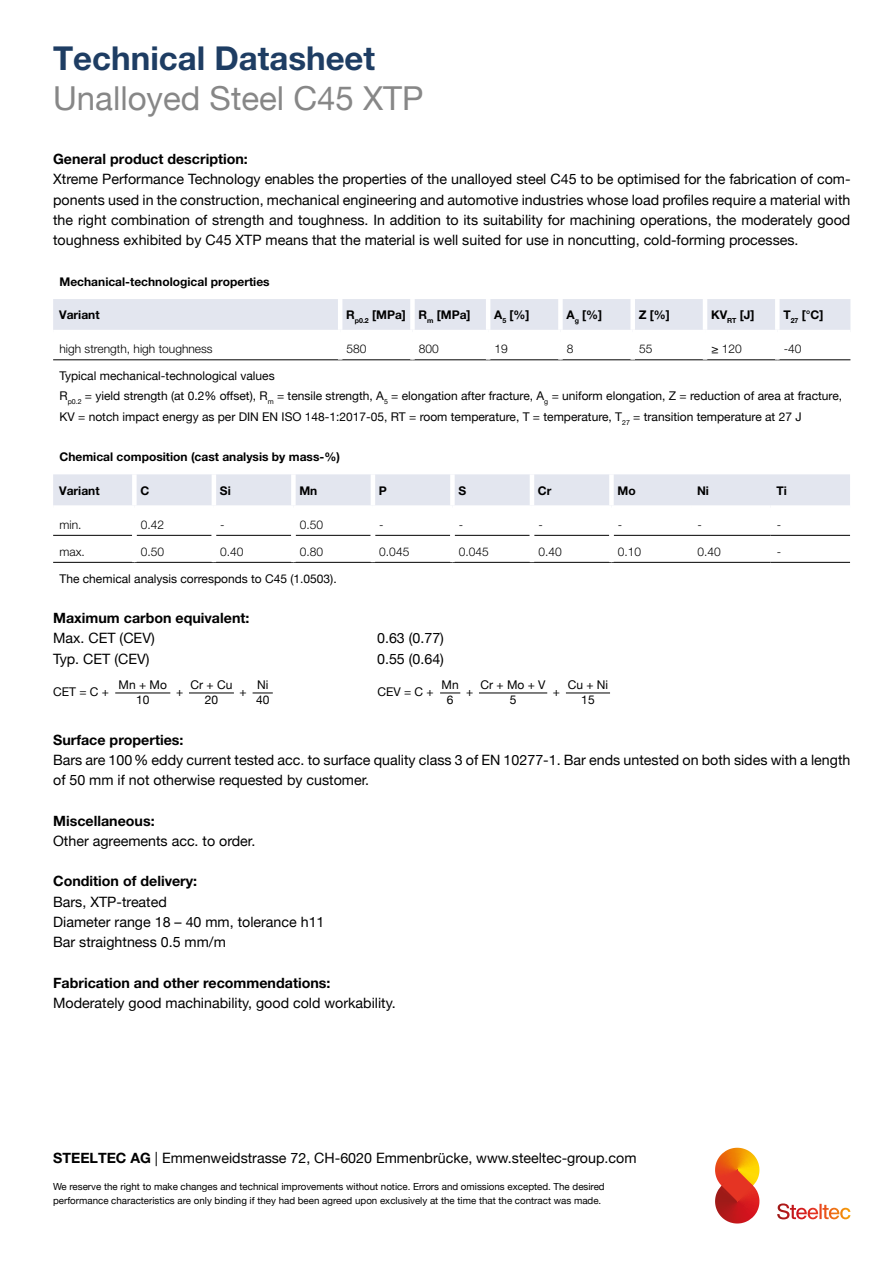
<style>
.page{position:relative;width:893px;height:1263px;background:#fff}
.page>*{position:absolute;margin:0;border:0;box-sizing:border-box;transform-origin:0 0}
.t1{font:33px "Helvetica Neue";color:#878787}
.t2{font:700 33px "Helvetica Neue LT Pro";color:#1e3d63}
.t3{font:14.25px/20.2px "Helvetica Neue";color:#000}
.t4{font:700 14.25px "Helvetica Neue LT Pro";color:#000}
.t5{font:12px/20.2px "Helvetica Neue";color:#000}
.t6{font:700 12px "Helvetica Neue LT Pro";color:#000}
.t7{font:300 12px "Helvetica Neue LT Pro";color:#000}
.t8{font:9.75px/13.5px "Helvetica Neue";color:#000}
.s1{font-family:"Helvetica Neue LT Pro";font-weight:700}
</style>
<div class="page">
<svg style="left:715px;top:1148px;width:38px;height:53px;background:#e66c2b"></svg>
<svg style="left:777px;top:1203px;width:73px;height:16px"></svg>
<div style="left:53px;top:299px;width:797px;height:31px;background:#e3e6ef"></div>
<hr style="left:53px;top:360px;width:287px;height:1px;background:#000">
<hr style="left:340px;top:360px;width:72px;height:1px;background:#000">
<hr style="left:412px;top:360px;width:76px;height:1px;background:#000">
<hr style="left:488px;top:360px;width:72px;height:1px;background:#000">
<hr style="left:560px;top:360px;width:73px;height:1px;background:#000">
<hr style="left:633px;top:360px;width:72px;height:1px;background:#000">
<hr style="left:705px;top:360px;width:72px;height:1px;background:#000">
<hr style="left:777px;top:360px;width:73px;height:1px;background:#000">
<hr style="left:338px;top:299px;width:4px;height:31px;background:#fff">
<div style="left:410px;top:299px;width:5px;height:31px;background:#fff"></div>
<hr style="left:486px;top:299px;width:4px;height:31px;background:#fff">
<div style="left:558px;top:299px;width:5px;height:31px;background:#fff"></div>
<div style="left:630px;top:299px;width:5px;height:31px;background:#fff"></div>
<hr style="left:703px;top:299px;width:4px;height:31px;background:#fff">
<div style="left:775px;top:299px;width:5px;height:31px;background:#fff"></div>
<hr style="left:115px;top:693px;width:55px;height:1px;background:#000">
<svg style="left:440px;top:693px;width:20px;height:1px"></svg>
<hr style="left:479px;top:693px;width:68px;height:1px;background:#000">
<hr style="left:566px;top:693px;width:44px;height:1px;background:#000">
<hr style="left:189px;top:693px;width:45px;height:1px;background:#000">
<svg style="left:253px;top:693px;width:20px;height:1px"></svg>
<div style="left:53px;top:474px;width:797px;height:31px;background:#e3e6ef"></div>
<hr style="left:53px;top:535px;width:79px;height:1px;background:#000">
<hr style="left:137px;top:535px;width:75px;height:1px;background:#000">
<hr style="left:216px;top:535px;width:75px;height:1px;background:#000">
<hr style="left:296px;top:535px;width:75px;height:1px;background:#000">
<hr style="left:375px;top:535px;width:75px;height:1px;background:#000">
<hr style="left:455px;top:535px;width:75px;height:1px;background:#000">
<hr style="left:534px;top:535px;width:75px;height:1px;background:#000">
<hr style="left:614px;top:535px;width:77px;height:1px;background:#000">
<hr style="left:691px;top:535px;width:79px;height:1px;background:#000">
<hr style="left:770px;top:535px;width:80px;height:1px;background:#000">
<hr style="left:53px;top:562px;width:81px;height:1px;background:#000">
<hr style="left:134px;top:562px;width:80px;height:1px;background:#000">
<hr style="left:214px;top:562px;width:79px;height:1px;background:#000">
<hr style="left:293px;top:562px;width:80px;height:1px;background:#000">
<hr style="left:373px;top:562px;width:79px;height:1px;background:#000">
<hr style="left:452px;top:562px;width:80px;height:1px;background:#000">
<hr style="left:532px;top:562px;width:79px;height:1px;background:#000">
<hr style="left:611px;top:562px;width:80px;height:1px;background:#000">
<hr style="left:691px;top:562px;width:79px;height:1px;background:#000">
<hr style="left:770px;top:562px;width:80px;height:1px;background:#000">
<div style="left:132px;top:474px;width:5px;height:31px;background:#fff"></div>
<hr style="left:212px;top:474px;width:4px;height:31px;background:#fff">
<div style="left:291px;top:474px;width:5px;height:31px;background:#fff"></div>
<hr style="left:371px;top:474px;width:4px;height:31px;background:#fff">
<div style="left:450px;top:474px;width:5px;height:31px;background:#fff"></div>
<hr style="left:530px;top:474px;width:4px;height:31px;background:#fff">
<div style="left:609px;top:474px;width:5px;height:31px;background:#fff"></div>
<h1 class="t2" style="left:53px;top:37px;width:324px">Technical Datasheet</h1>
<h1 class="t1" style="left:53px;top:79px;width:372px">Unalloyed Steel C45 XTP</h1>
<p class="t4" style="left:53px;top:150px;width:196px">General product description:</p>
<p class="t3" style="left:53px;top:169px;width:799px;text-align:justify">Xtreme Performance Technology enables the properties of the unalloyed steel C45 to be optimised for the fabrication of com&shy;ponents used in the construction, mechanical engineering and automotive industries whose load profiles require a material with the right combination of strength and toughness. In addition to its suitability for machining operations, the moderately good toughness exhibited by C45 XTP means that the material is well suited for use in noncutting, cold-forming processes.</p>
<p class="t6" style="left:60px;top:274px;width:212px">Mechanical-technological properties</p>
<p class="t6" style="left:59px;top:308px;width:42px">Variant</p>
<p class="t6" style="left:346px;top:308px;width:126px">R<sub>p0.2</sub> [MPa] R<sub>m</sub> [MPa]</p>
<p class="t6" style="left:494px;top:308px;width:37px">A<sub>5</sub> [%]</p>
<p class="t6" style="left:566px;top:308px;width:37px">A<sub>g</sub> [%]</p>
<p class="t6" style="left:639px;top:308px;width:33px">Z [%]</p>
<p class="t6" style="left:711px;top:308px;width:45px">KV<sub>RT</sub> [J]</p>
<p class="t6" style="left:783px;top:308px;width:42px">T<sub>27</sub> [°C]</p>
<p class="t7" style="left:60px;top:341px;width:155px">high strength, high toughness</p>
<p class="t7" style="left:347px;top:341px;width:22px">580</p>
<p class="t7" style="left:419px;top:341px;width:22px">800</p>
<p class="t7" style="left:495px;top:341px;width:15px">19</p>
<p class="t7" style="left:567px;top:341px;width:8px">8</p>
<p class="t7" style="left:639px;top:341px;width:15px">55</p>
<p class="t7" style="left:711px;top:341px;width:32px">≥ 120</p>
<p class="t7" style="left:784px;top:341px;width:19px">-40</p>
<p class="t5" style="left:60px;top:365px;width:784px">Typical mechanical-technological values<br>R<sub>p0.2</sub> = yield strength (at 0.2% offset), R<sub>m</sub> = tensile strength, A<sub>5</sub> = elongation after fracture, A<sub>g</sub> = uniform elongation, Z = reduction of area at fracture,<br>KV = notch impact energy as per DIN EN ISO 148-1:2017-05, RT = room temperature, T = temperature, T<sub>27</sub> = transition temperature at 27 J</p>
<p class="t6" style="left:60px;top:449px;width:282px">Chemical composition (cast analysis by mass-%)</p>
<p class="t6" style="left:59px;top:483px;width:42px">Variant</p>
<p class="t6" style="left:140px;top:483px;width:10px">C</p>
<p class="t6" style="left:220px;top:483px;width:12px">Si</p>
<p class="t6" style="left:299px;top:483px;width:19px">Mn</p>
<p class="t6" style="left:379px;top:483px;width:10px">P</p>
<p class="t6" style="left:458px;top:483px;width:9px">S</p>
<p class="t6" style="left:538px;top:483px;width:15px">Cr</p>
<p class="t6" style="left:617px;top:483px;width:20px">Mo</p>
<p class="t6" style="left:697px;top:483px;width:13px">Ni</p>
<p class="t6" style="left:776px;top:483px;width:12px">Ti</p>
<p class="t7" style="left:60px;top:517px;width:23px">min.</p>
<p class="t7" style="left:141px;top:517px;width:25px">0.42</p>
<p class="t7" style="left:220px;top:517px;width:6px">-</p>
<p class="t7" style="left:300px;top:517px;width:25px">0.50</p>
<p class="t7" style="left:379px;top:517px;width:6px">-</p>
<p class="t7" style="left:459px;top:517px;width:6px">-</p>
<p class="t7" style="left:538px;top:517px;width:6px">-</p>
<p class="t7" style="left:618px;top:517px;width:6px">-</p>
<p class="t7" style="left:697px;top:517px;width:6px">-</p>
<p class="t7" style="left:777px;top:517px;width:6px">-</p>
<p class="t7" style="left:60px;top:544px;width:27px">max.</p>
<p class="t7" style="left:141px;top:544px;width:25px">0.50</p>
<p class="t7" style="left:220px;top:544px;width:25px">0.40</p>
<p class="t7" style="left:300px;top:544px;width:25px">0.80</p>
<p class="t7" style="left:379px;top:544px;width:32px">0.045</p>
<p class="t7" style="left:459px;top:544px;width:32px">0.045</p>
<p class="t7" style="left:538px;top:544px;width:25px">0.40</p>
<p class="t7" style="left:618px;top:544px;width:25px">0.10</p>
<p class="t7" style="left:697px;top:544px;width:25px">0.40</p>
<p class="t7" style="left:777px;top:544px;width:6px">-</p>
<p class="t5" style="left:60px;top:568px;width:279px">The chemical analysis corresponds to C45 (1.0503).</p>
<p class="t4" style="left:53px;top:609px;width:198px">Maximum carbon equivalent:</p>
<p class="t3" style="left:53px;top:628px;width:103px">Max. CET (CEV)</p>
<p class="t3" style="left:377px;top:628px;width:68px">0.63 (0.77)</p>
<p class="t3" style="left:53px;top:648px;width:98px">Typ. CET (CEV)</p>
<p class="t3" style="left:377px;top:648px;width:68px">0.55 (0.64)</p>
<p class="t5" style="left:119px;top:674px;width:50px">Mn + Mo</p>
<p class="t5" style="left:191px;top:674px;width:43px">Cr + Cu</p>
<p class="t5" style="left:257px;top:674px;width:13px">Ni</p>
<p class="t5" style="left:442px;top:674px;width:19px">Mn</p>
<p class="t5" style="left:481px;top:674px;width:67px">Cr + Mo + V</p>
<p class="t5" style="left:568px;top:674px;width:42px">Cu + Ni</p>
<p class="t5" style="left:136px;top:689px;width:15px">10</p>
<p class="t5" style="left:205px;top:689px;width:15px">20</p>
<p class="t5" style="left:256px;top:689px;width:15px">40</p>
<p class="t5" style="left:447px;top:689px;width:8px">6</p>
<p class="t5" style="left:510px;top:689px;width:8px">5</p>
<p class="t5" style="left:581px;top:689px;width:15px">15</p>
<p class="t5" style="left:53px;top:681px;width:57px">CET = C +</p>
<p class="t5" style="left:176px;top:681px;width:9px">+</p>
<p class="t5" style="left:240px;top:681px;width:9px">+</p>
<p class="t5" style="left:377px;top:681px;width:58px">CEV = C +</p>
<p class="t5" style="left:466px;top:681px;width:9px">+</p>
<p class="t5" style="left:553px;top:681px;width:9px">+</p>
<p class="t4" style="left:53px;top:731px;width:132px">Surface properties:</p>
<p class="t3" style="left:53px;top:749px;width:799px">Bars are 100% eddy current tested acc. to surface quality class 3 of EN 10277-1. Bar ends untested on both sides with a length of 50 mm if not otherwise requested by customer.</p>
<p class="t4" style="left:53px;top:812px;width:103px">Miscellaneous:</p>
<p class="t3" style="left:53px;top:830px;width:204px">Other agreements acc. to order.</p>
<p class="t4" style="left:53px;top:872px;width:146px">Condition of delivery:</p>
<p class="t3" style="left:53px;top:891px;width:273px">Bars, XTP-treated<br>Diameter range 18 – 40 mm, tolerance h11<br>Bar straightness 0.5 mm/m</p>
<p class="t4" style="left:53px;top:974px;width:279px">Fabrication and other recommendations:</p>
<p class="t3" style="left:53px;top:992px;width:344px">Moderately good machinability, good cold workability.</p>
<p class="t3" style="left:53px;top:1148px;width:585px"><span class="s1">STEELTEC AG</span> | Emmenweidstrasse 72, CH-6020 Emmenbrücke, www.steeltec-group.com</p>
<p class="t8" style="left:53px;top:1180px;width:553px">We reserve the right to make changes and technical improvements without notice. Errors and omissions excepted. The desired performance characteristics are only binding if they had been agreed upon exclusively at the time that the contract was made.</p>
</div>
